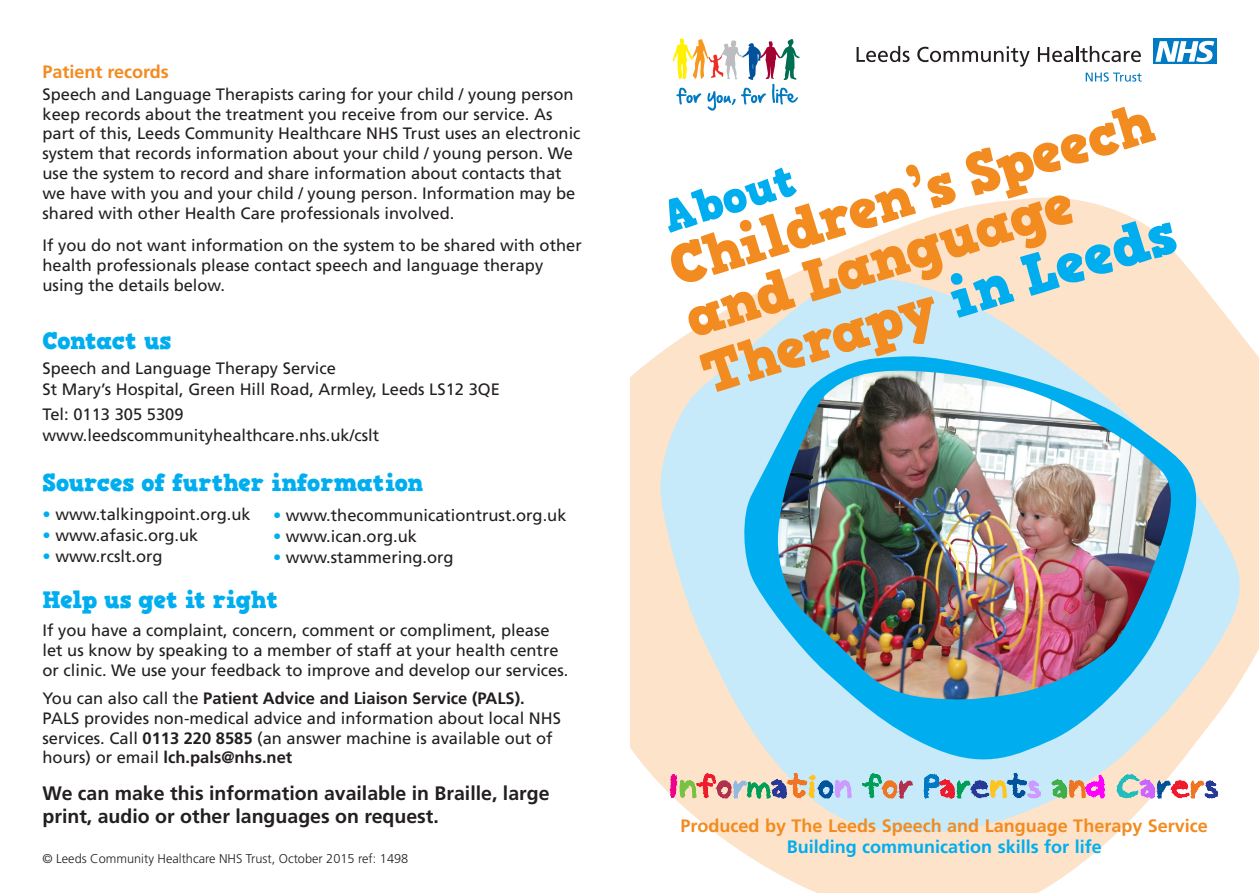
<style>
.page{position:relative;width:1259px;height:893px;background:#fff}
.page>*{position:absolute;margin:0;border:0;box-sizing:border-box;transform-origin:0 0}
.t1{font:700 57px/56.2px "HVD Comic Serif";color:#f28b20}
.t2{font:700 45px "HVD Comic Serif";color:#00aeef}
.t3{font:700 24px "HVD Comic Serif";color:#00aeef}
.t4{font:700 24px "HVD Comic Serif";letter-spacing:-.02em;color:#00aeef}
.t5{font:700 19.5px/23.4px "Frutiger";color:#231f20}
.t6{font:700 18px "Frutiger";color:#f28b20}
.t7{font:700 18px "Frutiger";color:#00aeef}
.t8{font:16.5px/19.8px "Frutiger";color:#231f20}
.t9{font:300 12.75px "Frutiger";color:#231f20}
.s1{color:#00aeef}
.s2{font-weight:700}
</style>
<div class="page">
<svg style="left:856px;top:46px;width:53px;height:16px"></svg>
<svg style="left:917px;top:46px;width:112px;height:21px"></svg>
<svg style="left:1038px;top:46px;width:103px;height:16px"></svg>
<div style="left:1153px;top:39px;width:63px;height:25px;background:#007ac2"></div>
<svg style="left:1155px;top:41px;width:59px;height:21px"></svg>
<svg style="left:1085px;top:72px;width:56px;height:10px"></svg>
<svg style="left:673px;top:39px;width:126px;height:72px"></svg>
<svg style="left:630px;top:197px;width:629px;height:696px"></svg>
<svg style="left:660px;top:273px;width:588px;height:563px;background:#eae8e0"></svg>
<img style="left:740px;top:355px;width:457px;height:415px">
<svg style="left:646px;top:770px;width:461px;height:49px;background:#ced0d1"></svg>
<svg style="left:1114px;top:772px;width:117px;height:47px"></svg>
<p class="t6" style="left:43px;top:61px;width:128px">Patient records</p>
<p class="t8" style="left:43px;top:84px;width:539px">Speech and Language Therapists caring for your child / young person keep records about the treatment you receive from our service. As part of this, Leeds Community Healthcare NHS Trust uses an electronic system that records information about your child / young person. We use the system to record and share information about contacts that we have with you and your child / young person. Information may be shared with other Health Care professionals involved.</p>
<p class="t8" style="left:43px;top:235px;width:541px">If you do not want information on the system to be shared with other health professionals please contact speech and language therapy using the details below.</p>
<p class="t4" style="left:43px;top:324px;width:131px">Contact us</p>
<p class="t8" style="left:43px;top:358px;width:295px">Speech and Language Therapy Service</p>
<p class="t8" style="left:43px;top:379px;width:459px">St Mary’s Hospital, Green Hill Road, Armley, Leeds LS12 3QE</p>
<p class="t8" style="left:43px;top:404px;width:142px">Tel: 0113 305 5309</p>
<p class="t8" style="left:43px;top:425px;width:338px">www.leedscommunityhealthcare.nhs.uk/cslt</p>
<p class="t3" style="left:43px;top:466px;width:382px">Sources of further information</p>
<p class="t8" style="left:43px;top:504px;width:210px"><span class="s1">•</span> www.talkingpoint.org.uk</p>
<p class="t8" style="left:43px;top:525px;width:157px"><span class="s1">•</span> www.afasic.org.uk</p>
<p class="t8" style="left:43px;top:546px;width:122px"><span class="s1">•</span> www.rcslt.org</p>
<p class="t8" style="left:273px;top:505px;width:295px"><span class="s1">•</span> www.thecommunicationtrust.org.uk</p>
<p class="t8" style="left:273px;top:526px;width:145px"><span class="s1">•</span> www.ican.org.uk</p>
<p class="t8" style="left:273px;top:547px;width:182px"><span class="s1">•</span> www.stammering.org</p>
<p class="t4" style="left:43px;top:583px;width:237px">Help us get it right</p>
<p class="t8" style="left:43px;top:620px;width:527px">If you have a complaint, concern, comment or compliment, please let us know by speaking to a member of staff at your health centre or clinic. We use your feedback to improve and develop our services.</p>
<p class="t8" style="left:43px;top:688px;width:520px">You can also call the <span class="s2">Patient Advice and Liaison Service (PALS).<br></span>PALS provides non-medical advice and information about local NHS services. Call <span class="s2">0113 220 8585</span> (an answer machine is available out of hours) or email <span class="s2">lch.pals@nhs.net</span></p>
<p class="t5" style="left:43px;top:781px;width:508px">We can make this information available in Braille, large print, audio or other languages on request.</p>
<p class="t9" style="left:43px;top:852px;width:367px">© Leeds Community Healthcare NHS Trust, October 2015 ref: 1498</p>
<p class="t1" style="left:662px;top:239px;width:503px;rotate:-17deg">Children’s Speech and Language<br>Therapy <span class="s1">in Leeds</span></p>
<p class="t2" style="left:655px;top:189px;width:138px;rotate:-17deg">About</p>
<p class="t6" style="left:680px;top:816px;width:529px">Produced by The Leeds Speech and Language Therapy Service</p>
<p class="t7" style="left:786px;top:837px;width:317px">Building communication skills for life</p>
</div>
